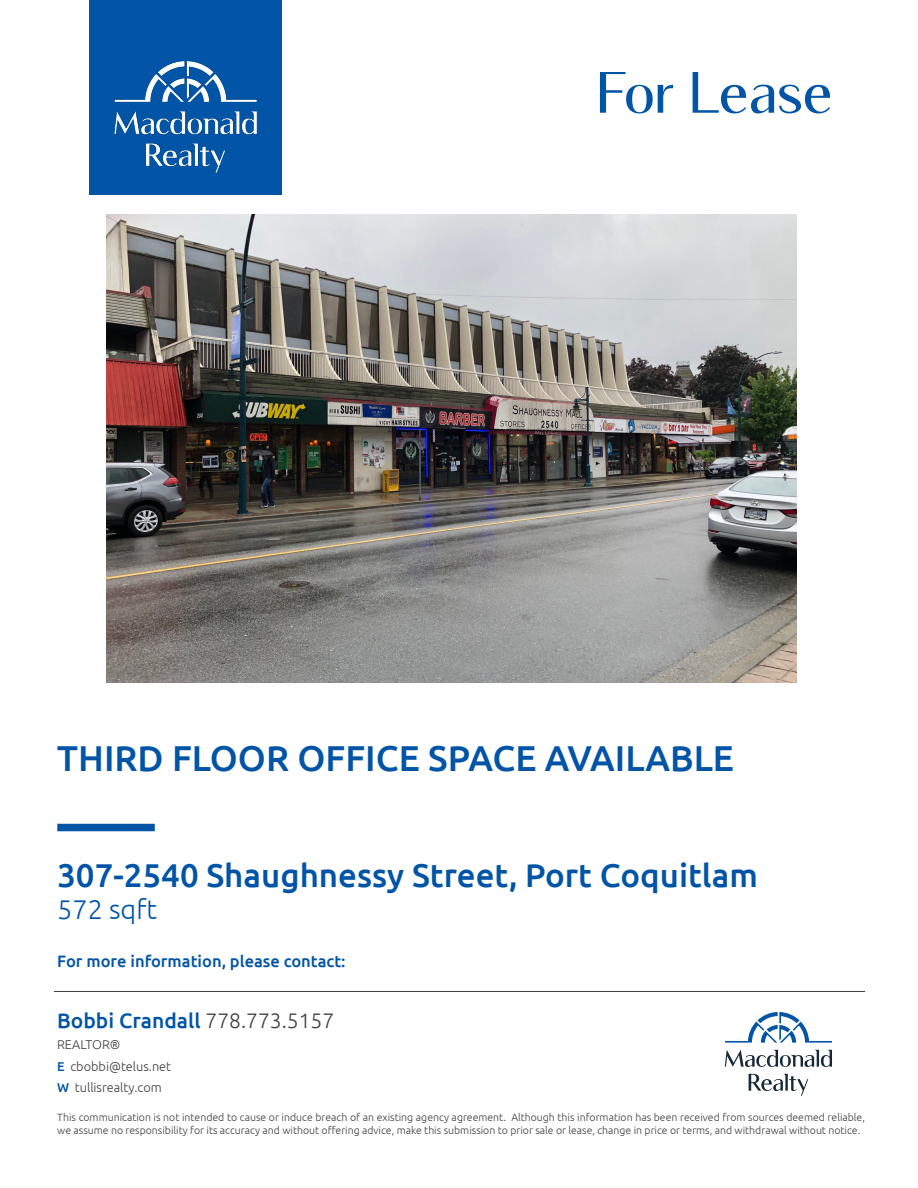
<style>
.page{position:relative;width:918px;height:1188px;background:#fff}
.page>*{position:absolute;margin:0;border:0;box-sizing:border-box;transform-origin:0 0}
.t1{font:55.65px "Luxia";color:#0154a6}
.t2{font:500 36px "Ubuntu";color:#0154a6}
.t3{font:500 33px "Ubuntu";color:#0154a6}
.t4{font:300 27px "Ubuntu";color:#0154a6}
.t5{font:500 21px "Ubuntu";color:#0154a6}
.t6{font:500 16.5px "Ubuntu";color:#0154a6}
.t7{font:300 12.75px "Ubuntu";color:#3e3e3f}
.t8{font:300 10.5px/12.6px "Ubuntu";color:#3d3d3d}
.s1{font-weight:300;color:#3e3e3f}
.s2{font-weight:500;color:#0154a6}
</style>
<div class="page">
<img style="left:106px;top:214px;width:690px;height:469px">
<div style="left:89px;top:0;width:192px;height:195px;background:#0154a6"></div>
<img style="left:114px;top:61px;width:143px;height:112px">
<hr style="left:54px;top:991px;width:811px;height:1px;background:#3e3e3f">
<svg style="left:725px;top:1050px;width:107px;height:17px"></svg>
<svg style="left:749px;top:1074px;width:59px;height:22px"></svg>
<svg style="left:725px;top:1012px;width:107px;height:31px"></svg>
<div style="left:57px;top:824px;width:98px;height:7px;background:#0154a6"></div>
<p class="t1" style="left:598px;top:58px;width:236px">For Lease</p>
<p class="t2" style="left:57px;top:736px;width:678px">THIRD FLOOR OFFICE SPACE AVAILABLE</p>
<p class="t3" style="left:57px;top:854px;width:702px">307-2540 Shaughnessy Street, Port Coquitlam</p>
<p class="t4" style="left:57px;top:893px;width:101px">572 sqft</p>
<p class="t6" style="left:57px;top:951px;width:290px">For more information, please contact:</p>
<p class="t5" style="left:57px;top:1008px;width:279px">Bobbi Crandall <span class="s1">778.773.5157</span></p>
<p class="t7" style="left:57px;top:1037px;width:65px">REALTOR®</p>
<p class="t7" style="left:57px;top:1058px;width:116px"><span class="s2">E</span> cbobbi@telus.net</p>
<p class="t7" style="left:57px;top:1079px;width:106px"><span class="s2">W</span> tullisrealty.com</p>
<p class="t8" style="left:57px;top:1111px;width:809px">This communication is not intended to cause or induce breach of an existing agency agreement. Although this information has been received from sources deemed reliable, we assume no responsibility for its accuracy and without offering advice, make this submission to prior sale or lease, change in price or terms, and withdrawal without notice.</p>
</div>
